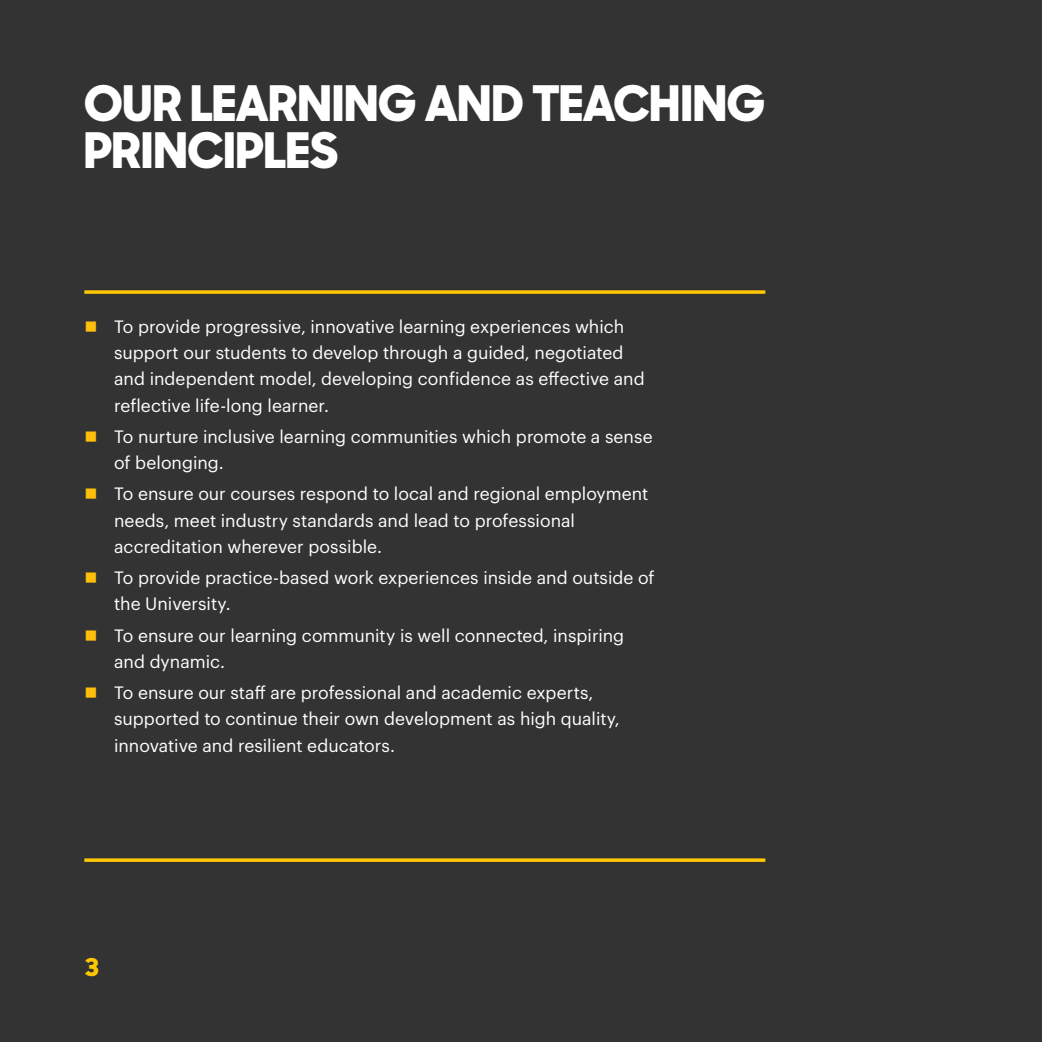
<style>
.page{position:relative;width:1042px;height:1042px;background:#333}
.page>*{position:absolute;margin:0;border:0;box-sizing:border-box;transform-origin:0 0}
.Heading_1{font:800 49px/47.2px "Sharp Sans No 1";letter-spacing:.01em;color:#fff}
.t1{font:800 24.5px "Sharp Sans No 1";color:#fec700}
.t2{font:17.5px/26.2px "Graphik";color:#fff}
</style>
<div class="page">
<svg style="left:84px;top:290px;width:681px;height:4px;background:#e4b406"></svg>
<svg style="left:84px;top:858px;width:681px;height:4px;background:#e4b406"></svg>
<h1 class="Heading_1" style="left:84px;top:77px;width:682px">OUR LEARNING AND TEACHING<br>PRINCIPLES</h1>
<p class="t2" style="left:114px;top:312px;width:532px">To provide progressive, innovative learning experiences which support our students to develop through a guided, negotiated and independent model, developing confidence as effective and reflective life-long learner.</p>
<p class="t2" style="left:114px;top:422px;width:540px">To nurture inclusive learning communities which promote a sense of belonging.</p>
<p class="t2" style="left:114px;top:479px;width:536px">To ensure our courses respond to local and regional employment needs, meet industry standards and lead to professional accreditation wherever possible.</p>
<p class="t2" style="left:114px;top:563px;width:542px">To provide practice-based work experiences inside and outside of the University.</p>
<p class="t2" style="left:114px;top:621px;width:512px">To ensure our learning community is well connected, inspiring and dynamic.</p>
<p class="t2" style="left:114px;top:678px;width:507px">To ensure our staff are professional and academic experts, supported to continue their own development as high quality, innovative and resilient educators.</p>
<h2 class="t1" style="left:84px;top:949px;width:16px">3</h2>
</div>
